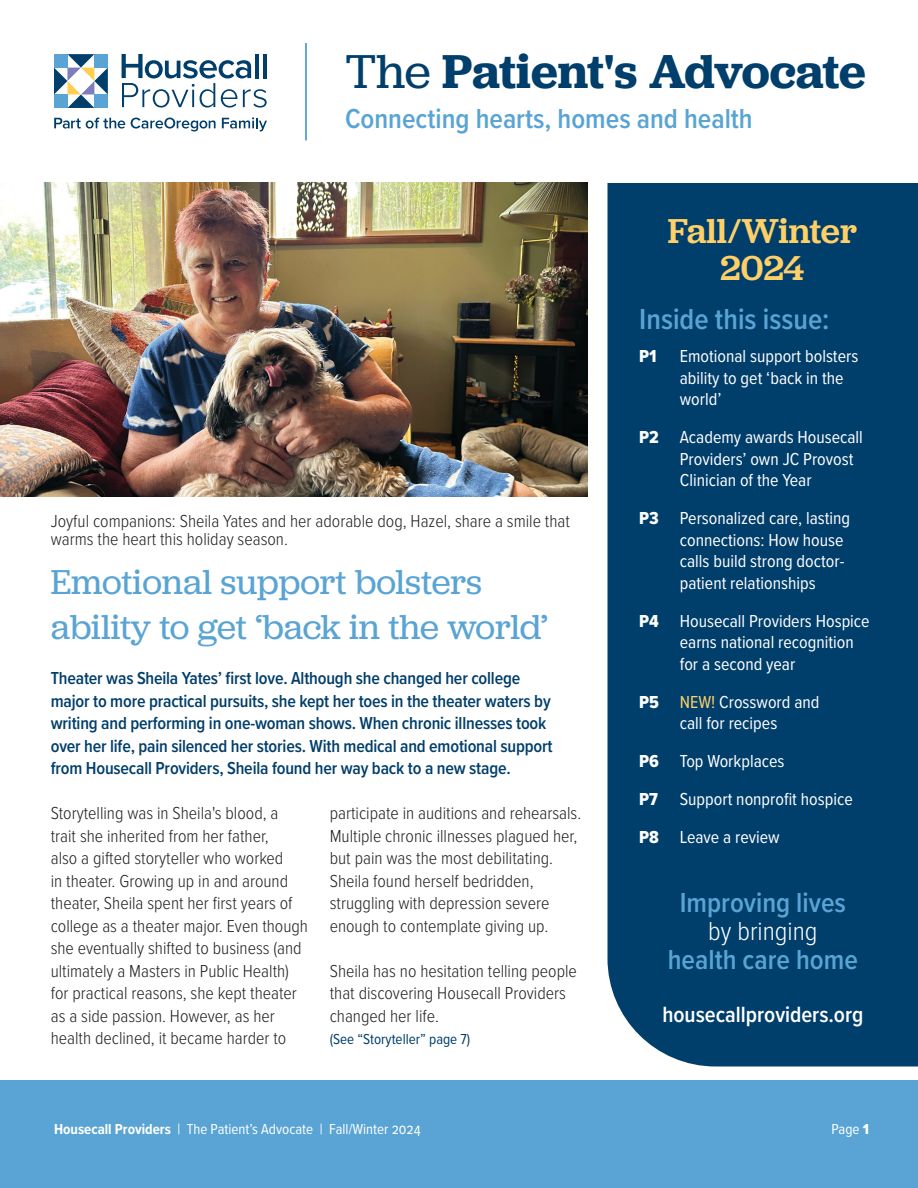
<style>
.page{position:relative;width:918px;height:1188px;background:#fff}
.page>*{position:absolute;margin:0;border:0;box-sizing:border-box;transform-origin:0 0}
.t1{font:600 49.5px "Jubilat";letter-spacing:-.01em;color:#003e6b}
.t2{font:36px/45px "Jubilat";letter-spacing:-.005em;color:#59a4d4}
.t3{font:500 36px/37.5px "Jubilat";color:#ffd068;text-align:center}
.t4{font:600 30px "Proxima Nova Cond";color:#59a4d4}
.t5{font:600 28.5px "Proxima Nova Cond";color:#59a4d4}
.t6{font:300 27px "Proxima Nova Cond";color:#fff}
.t7{font:600 22.8px "Proxima Nova Cond";color:#fff}
.t8{font:300 18px/22.5px "Proxima Nova Cond";color:#231f20}
.t9{font:18px/21.6px "Proxima Nova Cond";color:#fff}
.t10{font:600 18px/22.5px "Proxima Nova Cond";letter-spacing:-.01em;color:#003e6b}
.t11{font:18px "Proxima Nova Cond Extrabld";color:#fff}
.t12{font:15px "Proxima Nova Cond";color:#fff}
.t13{font:15px "Proxima Nova Cond";color:#003e6b}
.s1{font-weight:400}
.s2{font-weight:700}
.s3{font-family:"Proxima Nova Cond Extrabld"}
.s4{color:#ffd068}
</style>
<div class="page">
<div style="left:0;top:1080px;width:918px;height:108px;background:#59a4d4"></div>
<div style="left:608px;top:183px;width:310px;height:883px;background:#003e6b"></div>
<svg style="left:54px;top:54px;width:54px;height:54px"></svg>
<div style="left:94px;top:95px;width:14px;height:13px;background:#59a4d4"></div>
<svg style="left:122px;top:54px;width:145px;height:54px"></svg>
<svg style="left:54px;top:118px;width:71px;height:11px"></svg>
<svg style="left:131px;top:118px;width:85px;height:13px"></svg>
<svg style="left:222px;top:117px;width:45px;height:14px"></svg>
<img style="left:0;top:182px;width:587px;height:315px">
<hr style="left:305px;top:43px;width:2px;height:97px;background:#59a4d4">
<h1 class="t1" style="left:345px;top:40px;width:522px"><span class="s1">The</span> Patient's Advocate</h1>
<h3 class="t5" style="left:345px;top:97px;width:409px">Connecting hearts, homes and health</h3>
<p class="t8" style="left:51px;top:511px;width:521px;line-height:18px">Joyful companions: Sheila Yates and her adorable dog, Hazel, share a smile that warms the heart this holiday season.</p>
<h2 class="t2" style="left:51px;top:558px;width:499px">Emotional support bolsters ability to get ‘back in the world’</h2>
<p class="t10" style="left:51px;top:666px;width:503px">Theater was Sheila Yates’ first love. Although she changed her college major to more practical pursuits, she kept her toes in the theater waters by writing and performing in one-woman shows. When chronic illnesses took over her life, pain silenced her stories. With medical and emotional support from Housecall Providers, Sheila found her way back to a new stage.</p>
<p class="t8" style="left:51px;top:801px;width:259px">Storytelling was in Sheila's blood, a trait she inherited from her father,<br>also a gifted storyteller who worked<br>in theater. Growing up in and around theater, Sheila spent her first years of college as a theater major. Even though she eventually shifted to business (and ultimately a Masters in Public Health) for practical reasons, she kept theater as a side passion. However, as her health declined, it became harder to</p>
<p class="t8" style="left:330px;top:801px;width:253px">participate in auditions and rehearsals.<br>Multiple chronic illnesses plagued her, but pain was the most debilitating.<br>Sheila found herself bedridden, struggling with depression severe enough to contemplate giving up.</p>
<p class="t8" style="left:330px;top:958px;width:249px">Sheila has no hesitation telling people that discovering Housecall Providers changed her life.</p>
<p class="t13" style="left:330px;top:1028px;width:142px">(See “Storyteller” page 7)</p>
<p class="t12" style="left:54px;top:1118px;width:368px"><span class="s2">Housecall Providers</span> | The Patient’s Advocate | Fall/Winter 2024</p>
<h2 class="t3" style="left:668px;top:211px;width:191px">Fall/Winter<br>2024</h2>
<h3 class="t4" style="left:639px;top:297px;width:192px">Inside this issue:</h3>
<p class="t11" style="left:639px;top:343px;width:19px">P1</p>
<p class="t9" style="left:680px;top:345px;width:180px">Emotional support bolsters ability to get ‘back in the world’</p>
<p class="t9" style="left:680px;top:426px;width:185px;text-indent:-40px"><span class="s3">P2</span> Academy awards Housecall<br>Providers’ own JC Provost<br>Clinician of the Year</p>
<p class="t9" style="left:680px;top:507px;width:172px;text-indent:-40px"><span class="s3">P3</span> Personalized care, lasting connections: How house calls build strong doctor&shy;patient relationships</p>
<p class="t9" style="left:680px;top:609px;width:191px;text-indent:-40px"><span class="s3">P4</span> Housecall Providers Hospice earns national recognition for a second year</p>
<p class="t9" style="left:639px;top:690px;width:182px;text-align:center"><span class="s3">P5</span> <span class="s4">NEW!</span> Crossword and call for recipes</p>
<p class="t9" style="left:639px;top:742px;width:215px;line-height:37.8px"><span class="s3">P6</span> Top Workplaces<br><span class="s3">P7</span> Support nonprofit hospice<br><span class="s3">P8</span> Leave a review</p>
<h3 class="t5" style="left:680px;top:881px;width:168px">Improving lives</h3>
<h3 class="t6" style="left:708px;top:911px;width:111px">by bringing</h3>
<h3 class="t5" style="left:668px;top:938px;width:192px">health care home</h3>
<p class="t7" style="left:662px;top:997px;width:203px">housecallproviders.org</p>
<p class="t12" style="left:832px;top:1118px;width:39px">Page <span class="s3">1</span></p>
</div>
